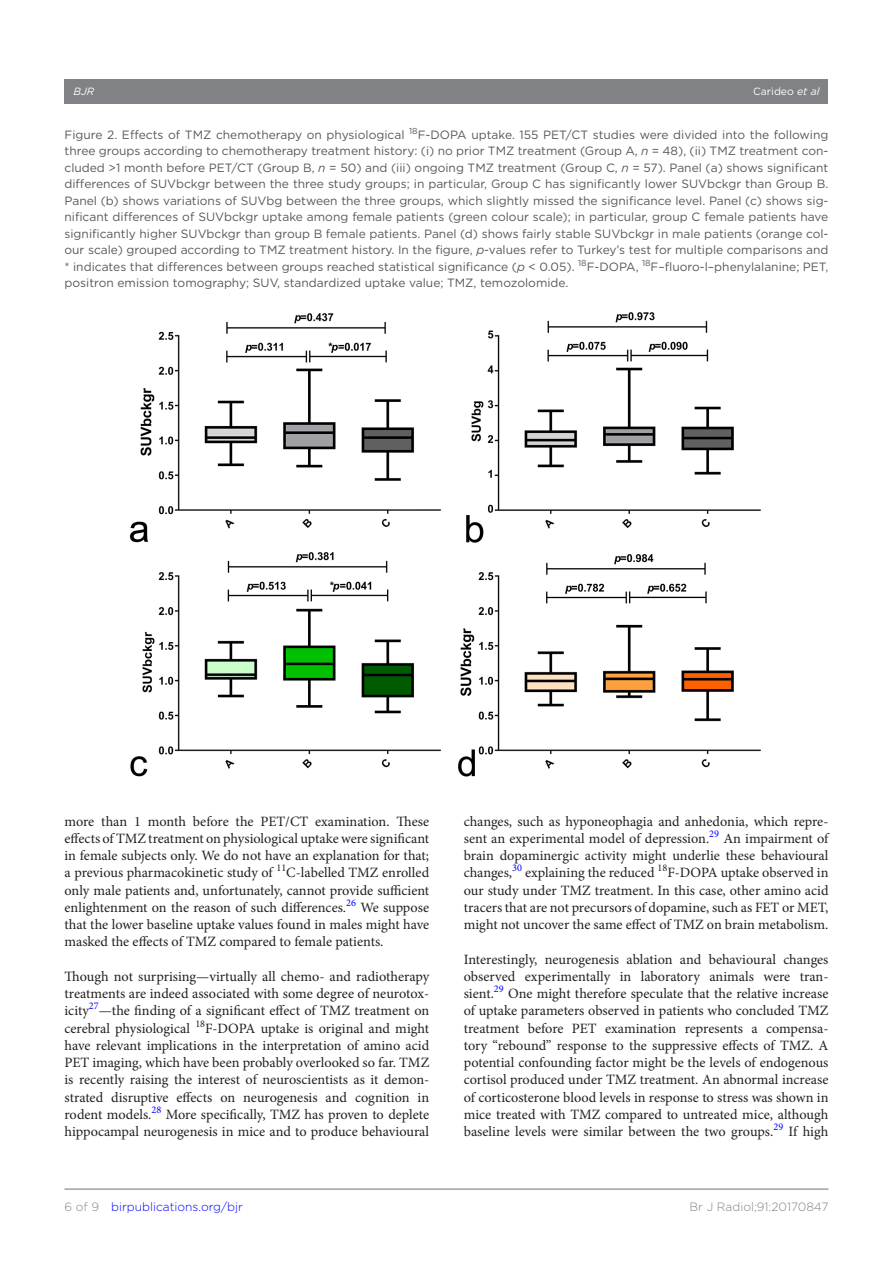
<style>
.page{position:relative;width:893px;height:1263px;background:#fff}
.page>*{position:absolute;margin:0;border:0;box-sizing:border-box;transform-origin:0 0}
.t1{font:14.25px/17.2px "Minion Pro";color:#231f20;text-align:justify}
.t2{font:12px/16.5px "Gotham";color:#57585a;text-align:justify}
.t3{font:300 12px "Gotham";color:#00f}
.t4{font:300 12px "Gotham";color:#808285}
.t5{font:10.5px "Gotham";color:#fff}
.t6{font:italic 10.5px "Gotham";color:#fff}
.s1{font-style:italic}
.s2{color:#808285}
</style>
<div class="page">
<hr style="left:64px;top:1188px;width:764px;height:2px;background:#808285">
<div style="left:64px;top:79px;width:764px;height:24px;background:#808285"></div>
<img style="left:129px;top:312px;width:632px;height:465px">
<p class="t6" style="left:74px;top:85px;width:22px">BJR</p>
<p class="t5" style="left:753px;top:85px;width:68px">Carideo <span class="s1">et al</span></p>
<p class="t2" style="left:64px;top:126px;width:765px">Figure 2. Effects of TMZ chemotherapy on physiological <sup>18</sup>F-DOPA uptake. 155 PET/CT studies were divided into the following three groups according to chemotherapy treatment history: (i) no prior TMZ treatment (Group A, <span class="s1">n</span> = 48), (ii) TMZ treatment con&shy;cluded &gt;1 month before PET/CT (Group B, <span class="s1">n</span> = 50) and (iii) ongoing TMZ treatment (Group C, <span class="s1">n</span> = 57). Panel (a) shows significant differences of SUVbckgr between the three study groups; in particular, Group C has significantly lower SUVbckgr than Group B.<br>Panel (b) shows variations of SUVbg between the three groups, which slightly missed the significance level. Panel (c) shows sig&shy;nificant differences of SUVbckgr uptake among female patients (green colour scale); in particular, group C female patients have significantly higher SUVbckgr than group B female patients. Panel (d) shows fairly stable SUVbckgr in male patients (orange col&shy;our scale) grouped according to TMZ treatment history. In the figure, <span class="s1">p</span>-values refer to Turkey’s test for multiple comparisons and * indicates that differences between groups reached statistical significance (<span class="s1">p</span> &lt; 0.05). <sup>18</sup>F-DOPA, <sup>18</sup>F–fluoro-l–phenylalanine; PET, positron emission tomography; SUV, standardized uptake value; TMZ, temozolomide.</p>
<p class="t1" style="left:64px;top:812px;width:366px">more than 1 month before the PET/CT examination. These effects of TMZ treatment on physiological uptake were significant in female subjects only. We do not have an explanation for that; a previous pharmacokinetic study of <sup>11</sup>C-labelled TMZ enrolled only male patients and, unfortunately, cannot provide sufficient enlightenment on the reason of such differences.<sup>26</sup> We suppose that the lower baseline uptake values found in males might have masked the effects of TMZ compared to female patients.</p>
<p class="t1" style="left:64px;top:968px;width:366px">Though not surprising—virtually all chemo- and radiotherapy treatments are indeed associated with some degree of neurotox&shy;icity<sup>27</sup>—the finding of a significant effect of TMZ treatment on cerebral physiological <sup>18</sup>F-DOPA uptake is original and might have relevant implications in the interpretation of amino acid PET imaging, which have been probably overlooked so far. TMZ is recently raising the interest of neuroscientists as it demon&shy;strated disruptive effects on neurogenesis and cognition in rodent models.<sup>28</sup> More specifically, TMZ has proven to deplete hippocampal neurogenesis in mice and to produce behavioural</p>
<p class="t1" style="left:464px;top:812px;width:366px">changes, such as hyponeophagia and anhedonia, which repre&shy;sent an experimental model of depression.<sup>29</sup> An impairment of brain dopaminergic activity might underlie these behavioural changes,<sup>30</sup> explaining the reduced <sup>18</sup>F-DOPA uptake observed in our study under TMZ treatment. In this case, other amino acid tracers that are not precursors of dopamine, such as FET or MET, might not uncover the same effect of TMZ on brain metabolism.</p>
<p class="t1" style="left:464px;top:950px;width:366px">Interestingly, neurogenesis ablation and behavioural changes observed experimentally in laboratory animals were tran&shy;sient.<sup>29</sup> One might therefore speculate that the relative increase of uptake parameters observed in patients who concluded TMZ treatment before PET examination represents a compensa&shy;tory “rebound” response to the suppressive effects of TMZ. A potential confounding factor might be the levels of endogenous cortisol produced under TMZ treatment. An abnormal increase of corticosterone blood levels in response to stress was shown in mice treated with TMZ compared to untreated mice, although baseline levels were similar between the two groups.<sup>29</sup> If high</p>
<p class="t3" style="left:64px;top:1199px;width:180px"><span class="s2">6 of 9</span> birpublications.org/bjr</p>
<p class="t4" style="left:690px;top:1199px;width:140px">Br J Radiol;91:20170847</p>
</div>
